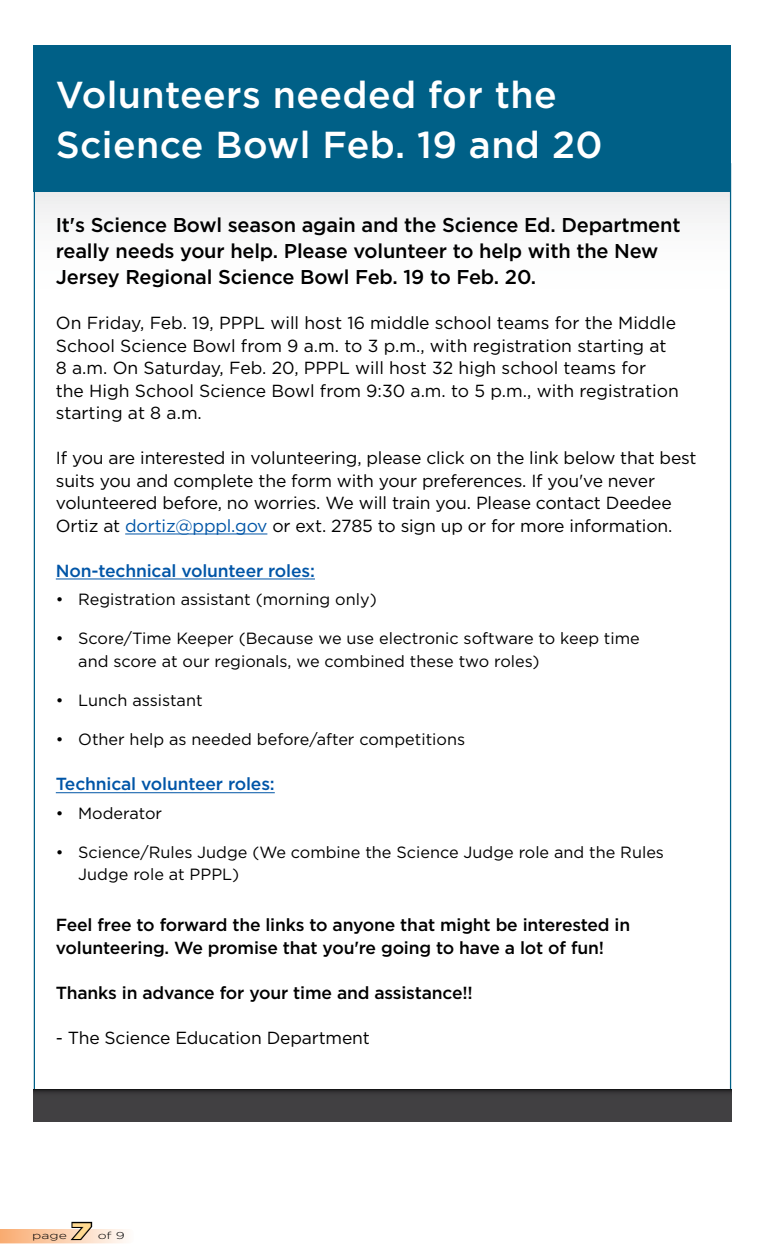
<style>
.page{position:relative;width:765px;height:1260px;background:#fff}
.page>*{position:absolute;margin:0;border:0;box-sizing:border-box;transform-origin:0 0}
.t1{font:500 37.5px/50px "Gotham";letter-spacing:.01em;color:#fff}
.t2{font:900 22.5px "Gotham";color:#ffd990;scale:1.5 1}
.t3{font:500 20px/26.2px "Gotham";letter-spacing:-.01em;color:#000}
.t4{font:17.5px/22.5px "Gotham";letter-spacing:-.01em;color:#000}
.t5{font:500 17.5px/22.5px "Gotham";letter-spacing:-.01em;color:#000}
.t6{font:500 17.5px "Gotham";letter-spacing:-.01em;color:#0055a7}
.t7{font:16.25px/22.5px "Gotham";color:#000}
.t8{font:300 10px "Gotham";color:#000;scale:1.4 1}
.s1{color:#0055a7}
</style>
<div class="page">
<svg style="left:0;top:1221px;width:126px;height:22px"></svg>
<svg style="left:34px;top:1089px;width:697px;height:33px;background:#3d3c3e"></svg>
<div style="left:34px;top:45px;width:697px;height:146px;background:#006087"></div>
<hr style="left:125px;top:534px;width:142px;height:1px;background:#0055a7">
<hr style="left:56px;top:579px;width:259px;height:1px;background:#0055a7">
<hr style="left:56px;top:793px;width:219px;height:1px;background:#0055a7">
<h1 class="t1" style="left:56px;top:69px;width:548px">Volunteers needed for the<br>Science Bowl Feb. 19 and 20</h1>
<p class="t3" style="left:56px;top:211px;width:626px">It's Science Bowl season again and the Science Ed. Department really needs your help. Please volunteer to help with the New<br>Jersey Regional Science Bowl Feb. 19 to Feb. 20.</p>
<p class="t4" style="left:56px;top:311px;width:624px">On Friday, Feb. 19, PPPL will host 16 middle school teams for the Middle School Science Bowl from 9 a.m. to 3 p.m., with registration starting at 8 a.m. On Saturday, Feb. 20, PPPL will host 32 high school teams for<br>the High School Science Bowl from 9:30 a.m. to 5 p.m., with registration starting at 8 a.m.</p>
<p class="t4" style="left:56px;top:446px;width:642px">If you are interested in volunteering, please click on the link below that best suits you and complete the form with your preferences. If you've never volunteered before, no worries. We will train you. Please contact Deedee Ortiz at <span class="s1">dortiz@pppl.gov</span> or ext. 2785 to sign up or for more information.</p>
<p class="t6" style="left:56px;top:559px;width:261px">Non-technical volunteer roles:</p>
<p class="t7" style="left:56px;top:587px;width:322px">• Registration assistant (morning only)</p>
<p class="t7" style="left:78px;top:627px;width:563px;text-indent:-23px">• Score/Time Keeper (Because we use electronic software to keep time and score at our regionals, we combined these two roles)</p>
<p class="t7" style="left:56px;top:689px;width:148px">• Lunch assistant</p>
<p class="t7" style="left:56px;top:728px;width:411px">• Other help as needed before/after competitions</p>
<p class="t6" style="left:56px;top:773px;width:220px">Technical volunteer roles:</p>
<p class="t7" style="left:56px;top:801px;width:108px">• Moderator</p>
<p class="t7" style="left:78px;top:841px;width:587px;text-indent:-23px">• Science/Rules Judge (We combine the Science Judge role and the Rules<br>Judge role at PPPL)</p>
<p class="t5" style="left:56px;top:913px;width:576px">Feel free to forward the links to anyone that might be interested in volunteering. We promise that you're going to have a lot of fun!</p>
<p class="t5" style="left:56px;top:981px;width:419px">Thanks in advance for your time and assistance!!</p>
<p class="t4" style="left:56px;top:1026px;width:316px">- The Science Education Department</p>
<p class="t8" style="left:32px;top:1229px;width:26px">page</p>
<p class="t2" style="left:71px;top:1215px;width:15px">7</p>
<p class="t8" style="left:98px;top:1229px;width:21px">of 9</p>
</div>
